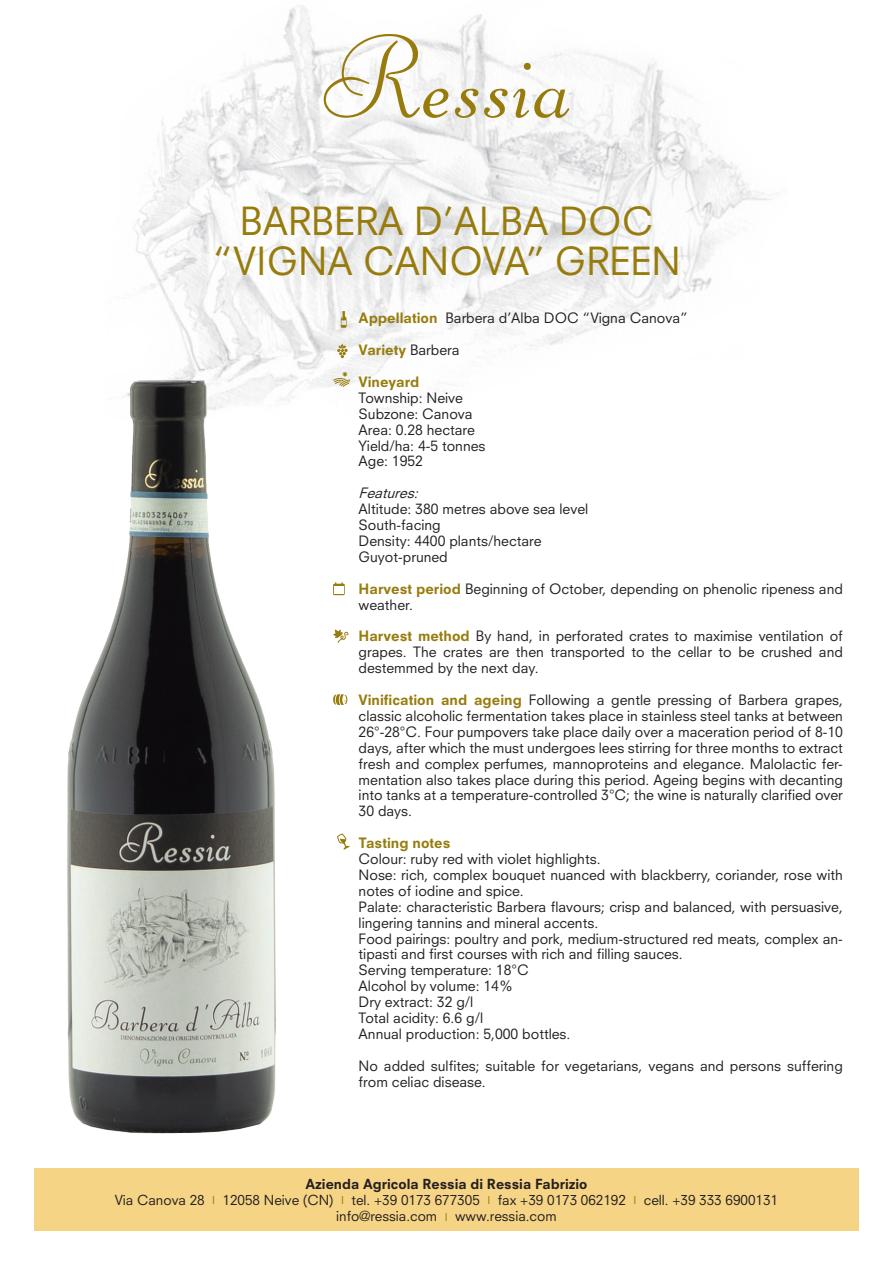
<style>
.page{position:relative;width:893px;height:1263px;background:#fff}
.page>*{position:absolute;margin:0;border:0;box-sizing:border-box;transform-origin:0 0}
.t1{font:37.8px/40.5px "Neuzeit S";color:#977c0d;text-align:center}
.t2{font:13.95px/15.9px "Neuzeit S";color:#231f20}
.t3{font:800 13.95px "Neuzeit S";color:#977c0d}
.t4{font:italic 13.95px "Neuzeit S";color:#231f20}
.t5{font:13.5px/16.2px "Neuzeit S";color:#231f20;text-align:center}
.s1{font-weight:800;color:#977c0d}
.s2{font-weight:400;color:#231f20}
.s3{font-weight:800}
.s4{font-size:10.5px;color:#977c0d}
</style>
<div class="page">
<img style="left:133px;top:5px;width:638px;height:406px">
<svg style="left:324px;top:34px;width:125px;height:84px"></svg>
<svg style="left:455px;top:89px;width:114px;height:29px"></svg>
<div style="left:524px;top:63px;width:7px;height:7px;background:#977c0d;border-radius:50%"></div>
<div style="left:34px;top:1168px;width:825px;height:63px;background:#f6d485"></div>
<img style="left:67px;top:355px;width:228px;height:779px">
<svg style="left:341px;top:311px;width:6px;height:17px"></svg>
<svg style="left:337px;top:344px;width:11px;height:14px"></svg>
<svg style="left:333px;top:371px;width:17px;height:16px"></svg>
<svg style="left:333px;top:582px;width:12px;height:13px"></svg>
<div style="left:334px;top:587px;width:9px;height:7px;background:#fff"></div>
<svg style="left:333px;top:629px;width:16px;height:14px"></svg>
<svg style="left:333px;top:694px;width:14px;height:11px"></svg>
<svg style="left:337px;top:833px;width:12px;height:17px"></svg>
<h1 class="t1" style="left:212px;top:200px;width:470px">BARBERA D’ALBA DOC “VIGNA CANOVA’’ GREEN</h1>
<p class="t2" style="left:359px;top:310px;width:331px"><span class="s1">Appellation</span> Barbera d’Alba DOC “Vigna Canova”</p>
<p class="t3" style="left:359px;top:341px;width:103px">Variety <span class="s2">Barbera</span></p>
<p class="t3" style="left:359px;top:373px;width:62px">Vineyard</p>
<p class="t2" style="left:359px;top:390px;width:128px">Township: Neive<br>Subzone: Canova<br>Area: 0.28 hectare<br>Yield/ha: 4-5 tonnes<br>Age: 1952</p>
<p class="t4" style="left:359px;top:485px;width:65px">Features:</p>
<p class="t2" style="left:359px;top:501px;width:231px">Altitude: 380 metres above sea level<br>South-facing<br>Density: 4400 plants/hectare<br>Guyot-pruned</p>
<p class="t2" style="left:359px;top:580px;width:486px"><span class="s1">Harvest period</span> Beginning of October, depending on phenolic ripeness and weather.</p>
<p class="t2" style="left:359px;top:628px;width:486px;text-align:justify"><span class="s1">Harvest method</span> By hand, in perforated crates to maximise ventilation of grapes. The crates are then transported to the cellar to be crushed and destemmed by the next day.</p>
<p class="t2" style="left:359px;top:692px;width:486px;text-align:justify"><span class="s1">Vinification and ageing</span> Following a gentle pressing of Barbera grapes, classic alcoholic fermentation takes place in stainless steel tanks at between 26°-28°C. Four pumpovers take place daily over a maceration period of 8-10 days, after which the must undergoes lees stirring for three months to extract fresh and complex perfumes, mannoproteins and elegance. Malolactic fer&shy;mentation also takes place during this period. Ageing begins with decanting into tanks at a temperature-controlled 3°C; the wine is naturally clarified over 30 days.</p>
<p class="t3" style="left:359px;top:834px;width:93px">Tasting notes</p>
<p class="t2" style="left:359px;top:851px;width:486px">Colour: ruby red with violet highlights.<br>Nose: rich, complex bouquet nuanced with blackberry, coriander, rose with notes of iodine and spice.<br>Palate: characteristic Barbera flavours; crisp and balanced, with persuasive, lingering tannins and mineral accents.<br>Food pairings: poultry and pork, medium-structured red meats, complex an&shy;tipasti and first courses with rich and filling sauces.<br>Serving temperature: 18°C<br>Alcohol by volume: 14%<br>Dry extract: 32 g/l<br>Total acidity: 6.6 g/l<br>Annual production: 5,000 bottles.</p>
<p class="t2" style="left:359px;top:1057px;width:486px">No added sulfites; suitable for vegetarians, vegans and persons suffering from celiac disease.</p>
<p class="t5" style="left:115px;top:1176px;width:665px"><span class="s3">Azienda Agricola Ressia di Ressia Fabrizio<br></span>Via Canova 28 <span class="s4">I</span> 12058 Neive (CN) <span class="s4">I</span> tel. +39 0173 677305 <span class="s4">I</span> fax +39 0173 062192 <span class="s4">I</span> cell. +39 333 6900131 info@ressia.com <span class="s4">I</span> www.ressia.com</p>
</div>
